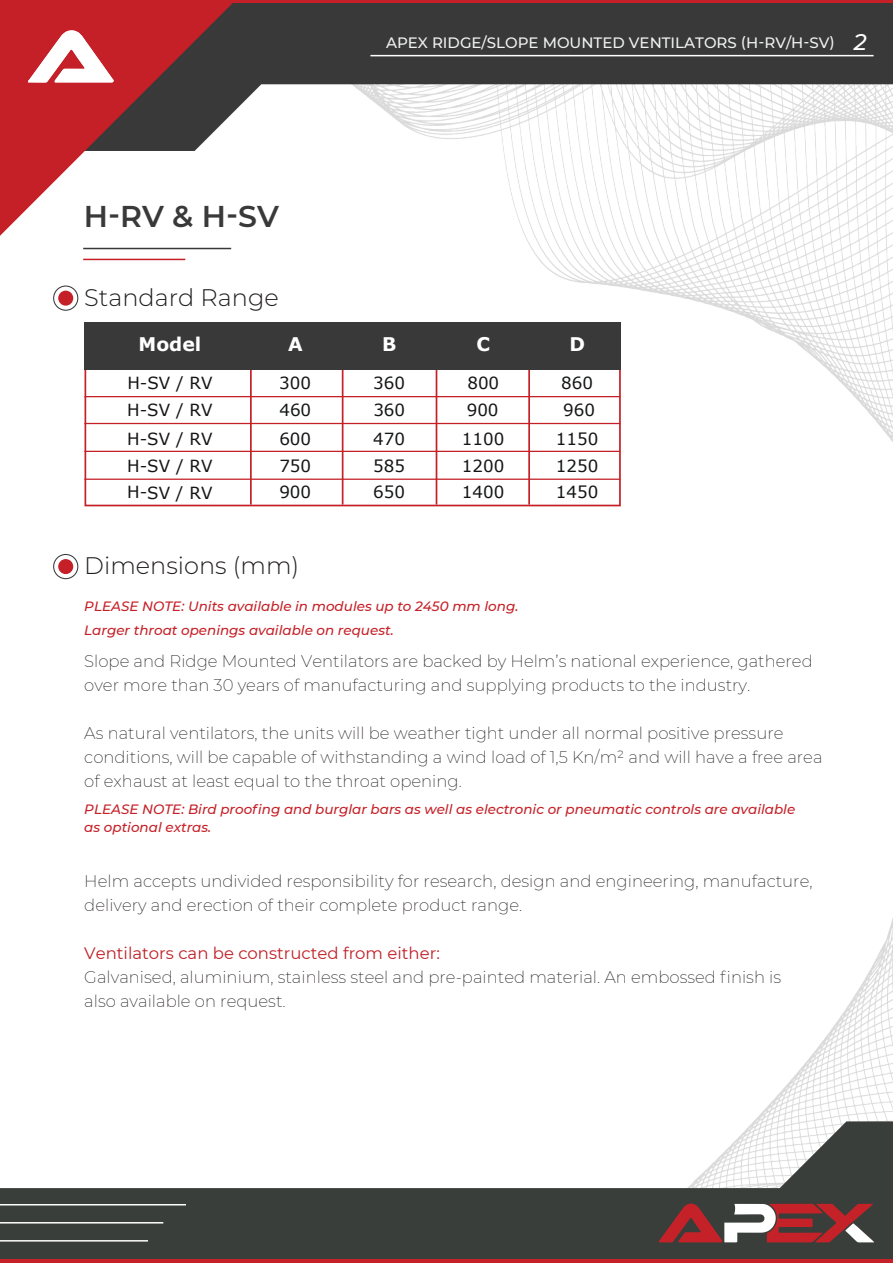
<style>
.page{position:relative;width:893px;height:1263px;background:#fff}
.page>*{position:absolute;margin:0;border:0;box-sizing:border-box;transform-origin:0 0}
.t1{font:600 30px "Montserrat";color:#383938}
.t2{font:100 24px "Montserrat";color:#231f1f}
.t3{font:700 18.75px "Verdana";color:#fff}
.t4{font:16.65px/27.2px "Verdana";color:#141515}
.t5{font:200 16.5px/24px "Montserrat";color:#231f1f}
.t6{font:16.5px "Montserrat";color:#bf2026}
.t7{font:500 15px "Montserrat";color:#f0f1f1}
.t8{font:italic 500 13.5px/24px "Montserrat";color:#c52027}
.s1{font-style:italic;font-size:22.5px;color:#fff}
</style>
<div class="page">
<img style="left:177px;top:151px;width:716px;height:970px">
<svg style="left:236px;top:3px;width:657px;height:148px;fill:#383938"></svg>
<svg style="left:0;top:3px;width:236px;height:233px"></svg>
<hr style="left:370px;top:55px;width:503px;height:1px;background:#fff">
<svg style="left:28px;top:30px;width:86px;height:53px"></svg>
<hr style="left:83px;top:248px;width:148px;height:1px;background:#383938">
<hr style="left:83px;top:259px;width:102px;height:1px;background:#c52027">
<svg style="left:84px;top:321px;width:538px;height:186px"></svg>
<hr style="left:84px;top:396px;width:536px;height:1px;background:#c52027">
<hr style="left:84px;top:423px;width:536px;height:1px;background:#c52027">
<hr style="left:84px;top:451px;width:536px;height:1px;background:#c52027">
<hr style="left:84px;top:479px;width:536px;height:1px;background:#c52027">
<div style="left:58px;top:291px;width:15px;height:15px;background:#c52027;border-radius:50%"></div>
<div style="left:53px;top:285px;width:25px;height:26px;border:1px solid #383938;border-radius:50%"></div>
<div style="left:58px;top:559px;width:15px;height:15px;background:#c52027;border-radius:50%"></div>
<div style="left:53px;top:554px;width:25px;height:25px;border:1px solid #383938;border-radius:50%"></div>
<div style="left:84px;top:322px;width:537px;height:48px;background:#383938"></div>
<svg style="left:0;top:1121px;width:893px;height:138px;fill:#393e3a"></svg>
<hr style="left:0;top:1222px;width:163px;height:1px;background:#fff">
<hr style="left:0;top:1204px;width:186px;height:1px;background:#fff">
<hr style="left:0;top:1240px;width:148px;height:1px;background:#fff">
<hr style="left:0;top:1259px;width:893px;height:4px;background:#c42228">
<svg style="left:658px;top:1203px;width:216px;height:39px;background:#8e5152"></svg>
<hr style="left:0;top:0;width:893px;height:3px;background:#c52027">
<h1 class="t1" style="left:84px;top:195px;width:197px">H-RV &amp; H-SV</h1>
<h2 class="t2" style="left:84px;top:281px;width:196px">Standard Range</h2>
<p class="t7" style="left:386px;top:33px;width:482px">APEX RIDGE/SLOPE MOUNTED VENTILATORS (H-RV/H-SV) <span class="s1">2</span></p>
<p class="t3" style="left:138px;top:332px;width:64px">Model</p>
<p class="t3" style="left:288px;top:332px;width:16px">A</p>
<p class="t3" style="left:382px;top:332px;width:16px">B</p>
<p class="t3" style="left:476px;top:332px;width:15px">C</p>
<p class="t3" style="left:569px;top:332px;width:17px">D</p>
<p class="t4" style="left:127px;top:370px;width:87px">H-SV / RV</p>
<p class="t4" style="left:279px;top:370px;width:33px">300</p>
<p class="t4" style="left:373px;top:370px;width:33px;line-height:26.7px">360<br>360</p>
<p class="t4" style="left:467px;top:370px;width:33px">800</p>
<p class="t4" style="left:561px;top:370px;width:33px">860</p>
<p class="t4" style="left:127px;top:397px;width:87px">H-SV / RV</p>
<p class="t4" style="left:279px;top:397px;width:33px">460</p>
<p class="t4" style="left:467px;top:397px;width:33px">900</p>
<p class="t4" style="left:563px;top:397px;width:33px">960</p>
<p class="t4" style="left:127px;top:425px;width:87px">H-SV / RV<br>H-SV / RV</p>
<p class="t4" style="left:279px;top:425px;width:33px">600<br>750</p>
<p class="t4" style="left:373px;top:425px;width:33px">470<br>585</p>
<p class="t4" style="left:462px;top:425px;width:44px">1100<br>1200</p>
<p class="t4" style="left:556px;top:425px;width:44px">1150<br>1250</p>
<p class="t4" style="left:127px;top:479px;width:87px">H-SV / RV</p>
<p class="t4" style="left:279px;top:479px;width:33px">900</p>
<p class="t4" style="left:373px;top:479px;width:33px">650</p>
<p class="t4" style="left:462px;top:479px;width:44px">1400</p>
<p class="t4" style="left:556px;top:479px;width:44px">1450</p>
<h2 class="t2" style="left:84px;top:549px;width:217px">Dimensions (mm)</h2>
<p class="t8" style="left:84px;top:593px;width:436px">PLEASE NOTE: Units available in modules up to 2450 mm long.<br>Larger throat openings available on request.</p>
<p class="t5" style="left:84px;top:648px;width:730px">Slope and Ridge Mounted Ventilators are backed by Helm’s national experience, gathered over more than 30 years of manufacturing and supplying products to the industry.</p>
<p class="t5" style="left:84px;top:720px;width:740px">As natural ventilators, the units will be weather tight under all normal positive pressure conditions, will be capable of withstanding a wind load of 1,5 Kn/m² and will have a free area of exhaust at least equal to the throat opening.</p>
<p class="t8" style="left:84px;top:799px;width:712px;line-height:18px">PLEASE NOTE: Bird proofing and burglar bars as well as electronic or pneumatic controls are available as optional extras.</p>
<p class="t5" style="left:84px;top:869px;width:730px">Helm accepts undivided responsibility for research, design and engineering, manufacture, delivery and erection of their complete product range.</p>
<p class="t6" style="left:84px;top:942px;width:357px">Ventilators can be constructed from either:</p>
<p class="t5" style="left:84px;top:965px;width:698px">Galvanised, aluminium, stainless steel and pre-painted material. An embossed finish is also available on request.</p>
</div>
